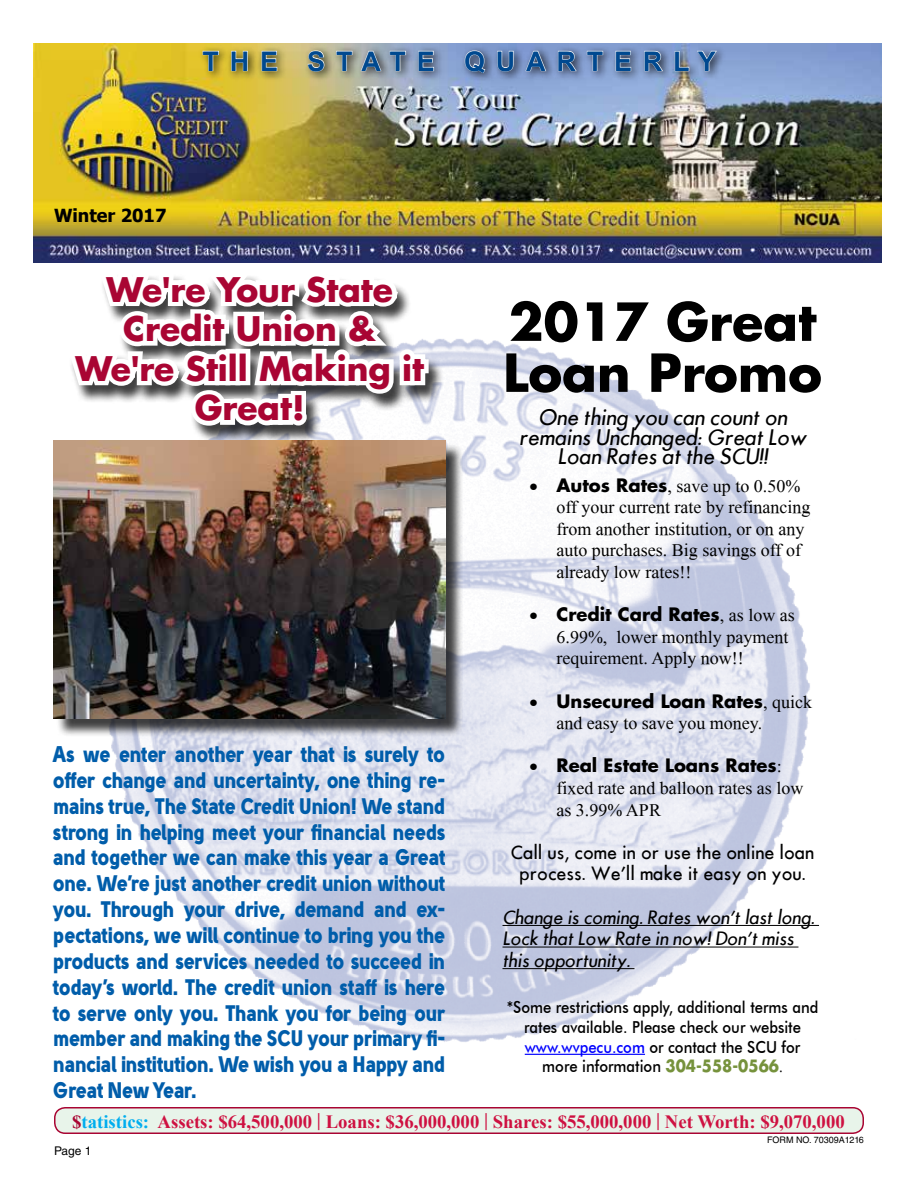
<style>
.page{position:relative;width:918px;height:1188px;background:#fff}
.page>*{position:absolute;margin:0;border:0;box-sizing:border-box;transform-origin:0 0}
.t1{font:700 51px/51px "Futura Std";color:#000}
.t2{font:700 33px/39.6px "Futura Std";color:#a90533;text-align:center}
.t3{font:700 27px "Arial";letter-spacing:.4em;color:#004990}
.t4{font:22.5px/25.8px "Solomon Sans Black";letter-spacing:-.01em;color:#005daa;text-align:justify;scale:.85 1}
.t5{font:italic 500 21px/19.5px "Futura";color:#000;text-align:center}
.t6{font:700 18.75px "Times New Roman";color:#ce1141}
.t7{font:18px/21.6px "Mongolian Baiti";color:#000}
.t8{font:italic 500 18px/21.6px "Futura";color:#000}
.t9{font:700 18px "Futura Std";color:#000}
.t10{font:500 18px/21.6px "Futura";color:#000;text-align:center}
.t11{font:700 18px "Tahoma";color:#000}
.t12{font:500 16.5px/19.8px "Futura BT";color:#000;text-align:center;scale:.9 1}
.t13{font:12px "Helvetica LT Std";color:#000}
.t14{font:9px "Helvetica LT Std";color:#000}
.s1{font-family:"Futura Std";font-weight:700}
.s2{font-family:"Mongolian Baiti";font-weight:400}
.s3{color:#00f}
.s4{font-family:"Futura Std";font-weight:700;color:#76923c}
.s5{color:#a90533}
.s6{color:#00aeef}
</style>
<div class="page">
<img style="left:34px;top:44px;width:848px;height:218px">
<img style="left:53px;top:339px;width:766px;height:716px">
<div style="left:198px;top:46px;width:529px;height:38px;background:#000;opacity:.75"></div>
<svg style="left:202px;top:50px;width:17px;height:22px"></svg>
<svg style="left:231px;top:50px;width:17px;height:22px"></svg>
<svg style="left:261px;top:50px;width:17px;height:22px"></svg>
<svg style="left:307px;top:50px;width:18px;height:22px"></svg>
<svg style="left:336px;top:50px;width:17px;height:22px"></svg>
<svg style="left:360px;top:50px;width:22px;height:22px"></svg>
<svg style="left:389px;top:50px;width:17px;height:22px"></svg>
<svg style="left:418px;top:50px;width:16px;height:22px"></svg>
<svg style="left:464px;top:50px;width:22px;height:24px"></svg>
<svg style="left:497px;top:50px;width:17px;height:22px"></svg>
<svg style="left:525px;top:50px;width:22px;height:22px"></svg>
<svg style="left:558px;top:50px;width:19px;height:22px"></svg>
<svg style="left:586px;top:50px;width:18px;height:22px"></svg>
<svg style="left:615px;top:50px;width:17px;height:22px"></svg>
<svg style="left:644px;top:50px;width:20px;height:22px"></svg>
<svg style="left:674px;top:51px;width:16px;height:21px"></svg>
<svg style="left:696px;top:50px;width:22px;height:22px"></svg>
<div style="left:55px;top:1108px;width:808px;height:25px;background:#e8f4ea;border-radius:10px"></div>
<div style="left:54px;top:1107px;width:810px;height:27px;border:2px solid #a90533;border-radius:10px"></div>
<div style="left:68px;top:274px;width:376px;height:170px;background:#000;opacity:.75"></div>
<svg style="left:63px;top:223px;width:370px;height:218px"></svg>
<div style="left:56px;top:443px;width:408px;height:295px;background:#000;opacity:.75"></div>
<img style="left:54px;top:441px;width:392px;height:278px">
<hr style="left:502px;top:925px;width:317px;height:1px;background:#000">
<hr style="left:502px;top:947px;width:296px;height:1px;background:#000">
<hr style="left:502px;top:968px;width:132px;height:1px;background:#000">
<hr style="left:525px;top:1054px;width:120px;height:1px;background:#00f">
<p class="t3" style="left:203px;top:42px;width:515px">THE STATE QUARTERLY</p>
<p class="t11" style="left:54px;top:203px;width:114px">Winter 2017</p>
<h2 class="t2" style="left:75px;top:269px;width:350px">We're Your State<br>Credit Union &amp;<br>We're Still Making it<br>Great!</h2>
<p class="t4" style="left:54px;top:741px;width:463px">As we enter another year that is surely to offer change and uncertainty, one thing re&shy;mains true, The State Credit Union! We stand strong in helping meet your financial needs and together we can make this year a Great one. We’re just another credit union without you. Through your drive, demand and ex&shy;pectations, we will continue to bring you the products and services needed to succeed in today’s world. The credit union staff is here to serve only you. Thank you for being our member and making the SCU your primary fi&shy;nancial institution. We wish you a Happy and Great New Year.</p>
<h1 class="t1" style="left:503px;top:296px;width:320px">2017 Great<br>Loan Promo</h1>
<p class="t5" style="left:519px;top:408px;width:289px">One thing you can count on remains Unchanged: Great Low<br>Loan Rates at the SCU!!</p>
<p class="t7" style="left:556px;top:475px;width:256px;text-indent:-27px">• <span class="s1">Autos Rates</span>, save up to 0.50% off your current rate by refinancing from another institution, or on any auto purchases. Big savings off of already low rates!!</p>
<p class="t9" style="left:530px;top:602px;width:267px">• Credit Card Rates<span class="s2">, as low as</span></p>
<p class="t7" style="left:556px;top:626px;width:233px">6.99%, lower monthly payment requirement. Apply now!!</p>
<p class="t9" style="left:530px;top:689px;width:284px">• Unsecured Loan Rates<span class="s2">, quick</span></p>
<p class="t7" style="left:556px;top:713px;width:207px">and easy to save you money.</p>
<p class="t9" style="left:530px;top:754px;width:254px">• Real Estate Loans Rates<span class="s2">:</span></p>
<p class="t7" style="left:556px;top:777px;width:248px">fixed rate and balloon rates as low as 3.99% APR</p>
<p class="t10" style="left:511px;top:841px;width:305px">Call us, come in or use the online loan process. We’ll make it easy on you.</p>
<p class="t8" style="left:502px;top:906px;width:314px">Change is coming. Rates won’t last long.<br>Lock that Low Rate in now! Don’t miss this opportunity.</p>
<p class="t12" style="left:507px;top:997px;width:348px">*Some restrictions apply, additional terms and rates available. Please check our website <span class="s3">www.wvpecu.com</span> or contact the SCU for more information <span class="s4">304-558-0566</span><span class="s2">.</span></p>
<p class="t6" style="left:72px;top:1108px;width:774px"><span class="s5">$</span><span class="s6">tatistics:</span> Assets: $64,500,000 | Loans: $36,000,000 | Shares: $55,000,000 | Net Worth: $9,070,000</p>
<p class="t13" style="left:54px;top:1143px;width:39px">Page 1</p>
<p class="t14" style="left:767px;top:1135px;width:98px">FORM NO. 70309A1216</p>
</div>
